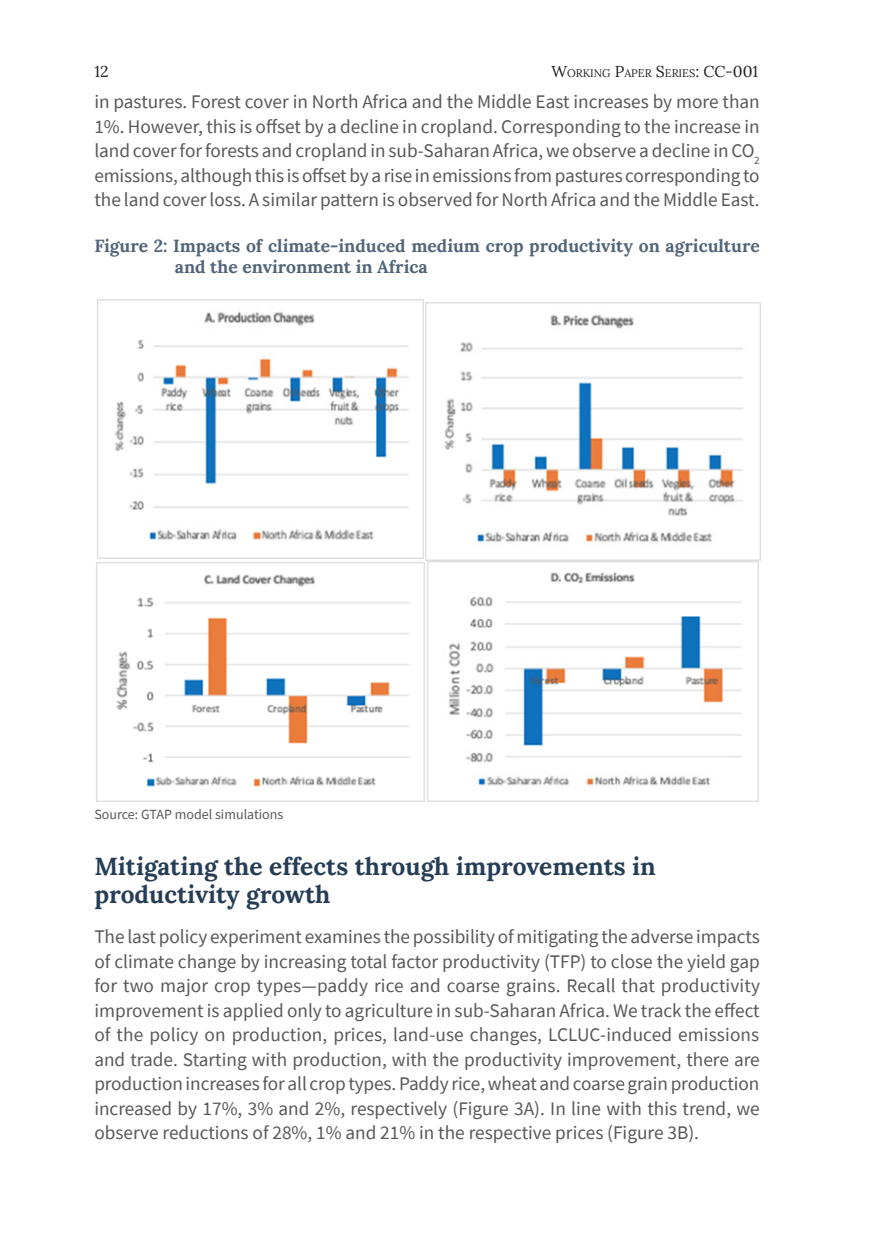
<style>
.page{position:relative;width:874px;height:1241px;background:#fff}
.page>*{position:absolute;margin:0;border:0;box-sizing:border-box;transform-origin:0 0}
.Header_B{font:700 24.5px/28px "Lora";color:#263d56}
.Para_1{font:19.25px/24.5px "Source Sans Pro";color:#57585a;text-align:justify}
.Body_text{font:19.25px/24.5px "Source Sans Pro";color:#57585a;text-align:justify}
.Figure_Header{font:700 17.5px/21px "Lora";color:#516478}
.t1{font:15.75px "Lora";color:#231f20}
.table_cap{font:14px "Source Sans Pro";color:#57585a}
.t2{font:11.03px "Lora";color:#231f20}
.s1{font-size:15.75px}
</style>
<div class="page">
<img style="left:97px;top:299px;width:326px;height:259px">
<img style="left:425px;top:302px;width:335px;height:258px">
<img style="left:96px;top:562px;width:328px;height:239px">
<img style="left:427px;top:561px;width:331px;height:240px">
<p class="t1" style="left:94px;top:59px;width:16px">12</p>
<p class="t2" style="left:551px;top:65px;width:208px"><span class="s1">W</span>ORKING <span class="s1">P</span>APER <span class="s1">S</span>ERIES<span class="s1">: CC-001</span></p>
<p class="Body_text" style="left:94px;top:89px;width:666px">in pastures. Forest cover in North Africa and the Middle East increases by more than 1%. However, this is offset by a decline in cropland. Corresponding to the increase in land cover for forests and cropland in sub-Saharan Africa, we observe a decline in CO<sub>2 </sub>emissions, although this is offset by a rise in emissions from pastures corresponding to the land cover loss. A similar pattern is observed for North Africa and the Middle East.</p>
<p class="Figure_Header" style="left:175px;top:235px;width:586px;text-indent:-80px">Figure 2: Impacts of climate-induced medium crop productivity on agriculture and the environment in Africa</p>
<p class="table_cap" style="left:94px;top:805px;width:190px">Source: GTAP model simulations</p>
<p class="Header_B" style="left:94px;top:851px;width:562px">Mitigating the effects through improvements in productivity growth</p>
<p class="Para_1" style="left:94px;top:924px;width:667px">The last policy experiment examines the possibility of mitigating the adverse impacts of climate change by increasing total factor productivity (TFP) to close the yield gap for two major crop types—paddy rice and coarse grains. Recall that productivity improvement is applied only to agriculture in sub-Saharan Africa. We track the effect of the policy on production, prices, land-use changes, LCLUC-induced emissions and trade. Starting with production, with the productivity improvement, there are production increases for all crop types. Paddy rice, wheat and coarse grain production increased by 17%, 3% and 2%, respectively (Figure 3A). In line with this trend, we observe reductions of 28%, 1% and 21% in the respective prices (Figure 3B).</p>
</div>
